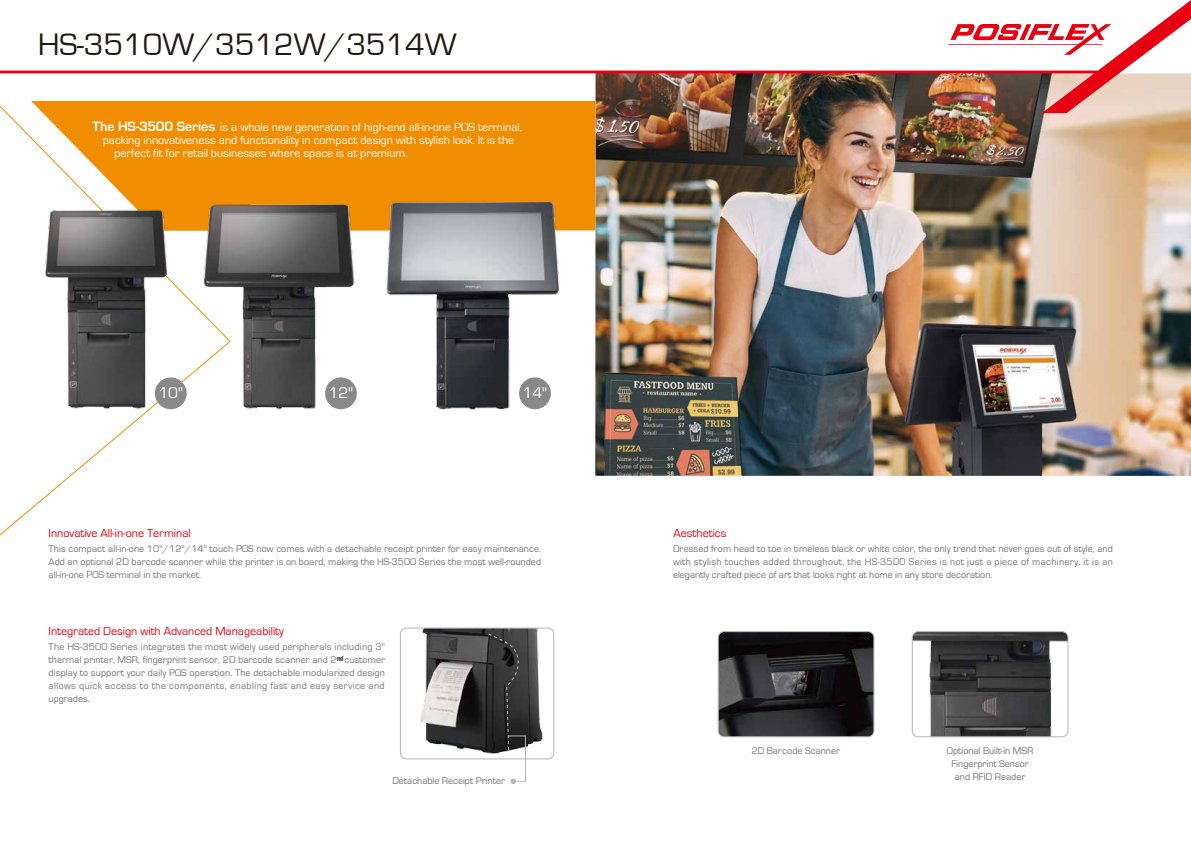
<style>
.page{position:relative;width:1191px;height:842px;background:#fff}
.page>*{position:absolute;margin:0;border:0;box-sizing:border-box;transform-origin:0 0}
.t1{font:32px "Eurostile";color:#221815}
.t2{font:16px "Eurostile";color:#fff}
.t3{font:700 14px "Eurostile";letter-spacing:-.005em;color:#fff}
.t4{font:12px "Eurostile";color:#fff}
.t5{font:12px "Eurostile";color:#e60012}
.t6{font:10px/13px "Eurostile";color:#727171;text-align:justify}
</style>
<div class="page">
<img style="left:595px;top:113px;width:596px;height:363px">
<img style="left:913px;top:633px;width:155px;height:104px">
<div style="left:911px;top:631px;width:157px;height:106px;border:1px solid #b5b6b6;border-radius:6px"></div>
<img style="left:719px;top:633px;width:155px;height:104px">
<div style="left:717px;top:631px;width:157px;height:106px;border:1px solid #b5b6b6;border-radius:6px"></div>
<svg style="left:337px;top:656px;width:6px;height:5px"></svg>
<div style="left:31px;top:113px;width:564px;height:118px;background:#f18d00"></div>
<img style="left:378px;top:187px;width:189px;height:223px">
<img style="left:31px;top:161px;width:171px;height:282px">
<img style="left:194px;top:179px;width:174px;height:261px">
<div style="left:155px;top:377px;width:32px;height:32px;background:#898989;border-radius:50%"></div>
<div style="left:325px;top:377px;width:32px;height:32px;background:#898989;border-radius:50%"></div>
<div style="left:519px;top:377px;width:32px;height:32px;background:#898989;border-radius:50%"></div>
<img style="left:400px;top:628px;width:154px;height:131px">
<div style="left:400px;top:628px;width:154px;height:131px;border:1px solid #b5b6b6;border-radius:6px"></div>
<svg style="left:0;top:0;width:1191px;height:113px"></svg>
<svg style="left:486px;top:632px;width:40px;height:152px"></svg>
<h1 class="t1" style="left:38px;top:28px;width:420px">HS-3510W/3512W/3514W</h1>
<h3 class="t3" style="left:93px;top:119px;width:124px">The HS-3500 Series</h3>
<p class="t4" style="left:220px;top:120px;width:303px">is a whole new generation of high-end all-in-one POS terminal,</p>
<p class="t4" style="left:103px;top:133px;width:413px">packing innovativeness and functionality in compact design with stylish look. It is the</p>
<p class="t4" style="left:114px;top:146px;width:295px">perfect fit for retail businesses where space is at premium.</p>
<h2 class="t2" style="left:158px;top:384px;width:26px">10"</h2>
<h2 class="t2" style="left:329px;top:384px;width:26px">12"</h2>
<h2 class="t2" style="left:522px;top:384px;width:26px">14"</h2>
<p class="t5" style="left:49px;top:526px;width:144px">Innovative All-in-one Terminal</p>
<p class="t6" style="left:49px;top:542px;width:494px">This compact all-in-one 10"/12"/14" touch POS now comes with a detachable receipt printer for easy maintenance.<br>Add an optional 2D barcode scanner while the printer is on board, making the HS-3500 Series the most well-rounded all-in-one POS terminal in the market.</p>
<p class="t5" style="left:49px;top:624px;width:237px">Integrated Design with Advanced Manageability</p>
<p class="t6" style="left:49px;top:640px;width:338px">The HS-3500 Series integrates the most widely used peripherals including 3" thermal printer, MSR, fingerprint sensor, 2D barcode scanner and 2 customer display to support your daily POS operation. The detachable modularized design allows quick access to the components, enabling fast and easy service and upgrades.</p>
<p class="t6" style="left:392px;top:775px;width:114px">Detachable Receipt Printer</p>
<p class="t5" style="left:673px;top:526px;width:54px">Aesthetics</p>
<p class="t6" style="left:673px;top:542px;width:441px">Dressed from head to toe in timeless black or white color, the only trend that never goes out of style, and with stylish touches added throughout, the HS-3500 Series is not just a piece of machinery, it is an elegantly crafted piece of art that looks right at home in any store decoration.</p>
<p class="t6" style="left:752px;top:744px;width:90px">2D Barcode Scanner</p>
<p class="t6" style="left:947px;top:744px;width:88px;text-align:center">Optional Built-in MSR<br>Fingerprint Sensor and RFID Reader</p>
</div>
